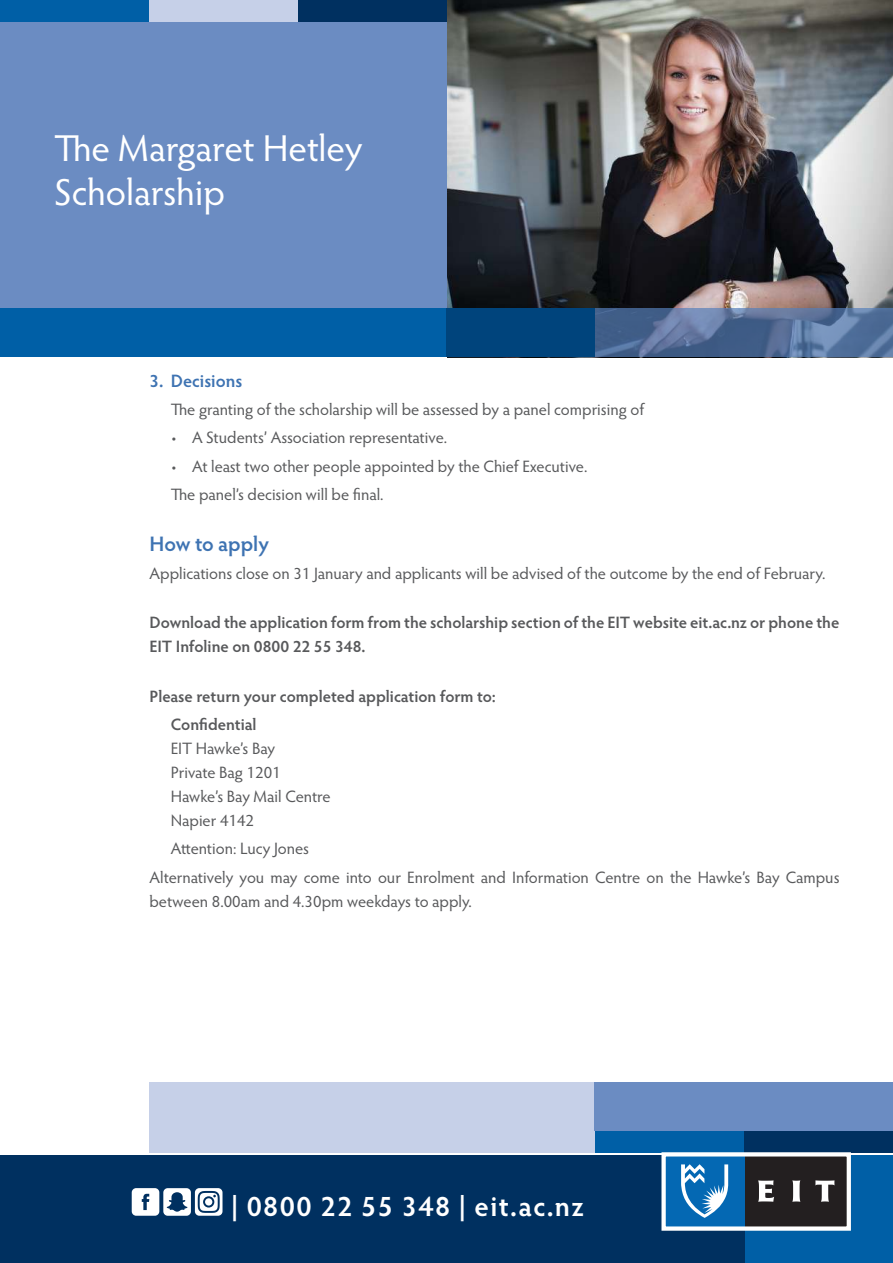
<style>
.page{position:relative;width:893px;height:1263px;background:#fff}
.page>*{position:absolute;margin:0;border:0;box-sizing:border-box;transform-origin:0 0}
.t1{font:37.5px/43.5px "Hypatia Sans Pro";letter-spacing:-.005em;color:#fff}
.t2{font:600 28.35px "Hypatia Sans Pro";letter-spacing:.05em;color:#fff}
.t3{font:600 21px "Hypatia Sans Pro";color:#3e73b2}
.t4{font:600 18px "Hypatia Sans Pro";color:#3e73b2}
.t5{font:16.5px/24px "Hypatia Sans Pro";color:#58595b}
.t6{font:600 16.5px/24px "Hypatia Sans Pro";color:#58595b}
</style>
<div class="page">
<img style="left:447px;top:0;width:446px;height:308px">
<div style="left:149px;top:1082px;width:446px;height:70px;background:#c6d0e8"></div>
<div style="left:595px;top:1082px;width:298px;height:49px;background:#6b8cc2"></div>
<div style="left:744px;top:1131px;width:149px;height:21px;background:#003060"></div>
<div style="left:595px;top:1131px;width:149px;height:21px;background:#005fa6"></div>
<div style="left:0;top:1156px;width:745px;height:107px;background:#003060"></div>
<div style="left:745px;top:1156px;width:148px;height:107px;background:#005fa6"></div>
<svg style="left:132px;top:1188px;width:90px;height:28px"></svg>
<div style="left:745px;top:1154px;width:103px;height:74px;background:#231f20"></div>
<div style="left:665px;top:1154px;width:80px;height:74px;background:#0468b3"></div>
<svg style="left:758px;top:1180px;width:76px;height:22px"></svg>
<svg style="left:681px;top:1164px;width:47px;height:54px"></svg>
<div style="left:661px;top:1152px;width:190px;height:79px;border:4px solid #fff"></div>
<div style="left:0;top:0;width:446px;height:308px;background:#6b8cc2"></div>
<div style="left:0;top:0;width:149px;height:21px;background:#005fa6"></div>
<div style="left:149px;top:0;width:149px;height:21px;background:#c6d0e8"></div>
<div style="left:298px;top:0;width:149px;height:21px;background:#003060"></div>
<div style="left:0;top:308px;width:446px;height:49px;background:#005fa6"></div>
<svg style="left:595px;top:308px;width:298px;height:49px;background:#546f98"></svg>
<div style="left:446px;top:308px;width:149px;height:49px;background:#00447c"></div>
<h1 class="t1" style="left:54px;top:130px;width:310px">The Margaret Hetley<br>Scholarship</h1>
<p class="t4" style="left:149px;top:373px;width:94px">3. Decisions</p>
<p class="t5" style="left:171px;top:399px;width:475px">The granting of the scholarship will be assessed by a panel comprising of</p>
<p class="t5" style="left:171px;top:427px;width:278px">• A Students’ Association representative.</p>
<p class="t5" style="left:171px;top:453px;width:418px;line-height:28.2px">• At least two other people appointed by the Chief Executive.<br>The panel’s decision will be final.</p>
<p class="t3" style="left:149px;top:535px;width:121px">How to apply</p>
<p class="t5" style="left:149px;top:563px;width:677px">Applications close on 31 January and applicants will be advised of the outcome by the end of February.</p>
<p class="t6" style="left:149px;top:612px;width:691px">Download the application form from the scholarship section of the EIT website eit.ac.nz or phone the<br>EIT Infoline on 0800 22 55 348.</p>
<p class="t6" style="left:171px;top:684px;width:327px;line-height:28.2px;text-indent:-21px">Please return your completed application form to:<br>Confidential</p>
<p class="t5" style="left:171px;top:738px;width:161px">EIT Hawke’s Bay<br>Private Bag 1201<br>Hawke’s Bay Mail Centre<br>Napier 4142</p>
<p class="t5" style="left:149px;top:836px;width:692px;line-height:28.2px;text-indent:21px">Attention: Lucy Jones<br>Alternatively you may come into our Enrolment and Information Centre on the Hawke’s Bay Campus</p>
<p class="t5" style="left:149px;top:891px;width:324px">between 8.00am and 4.30pm weekdays to apply.</p>
<h2 class="t2" style="left:231px;top:1195px;width:354px">| 0800 22 55 348 | eit.ac.nz</h2>
</div>
